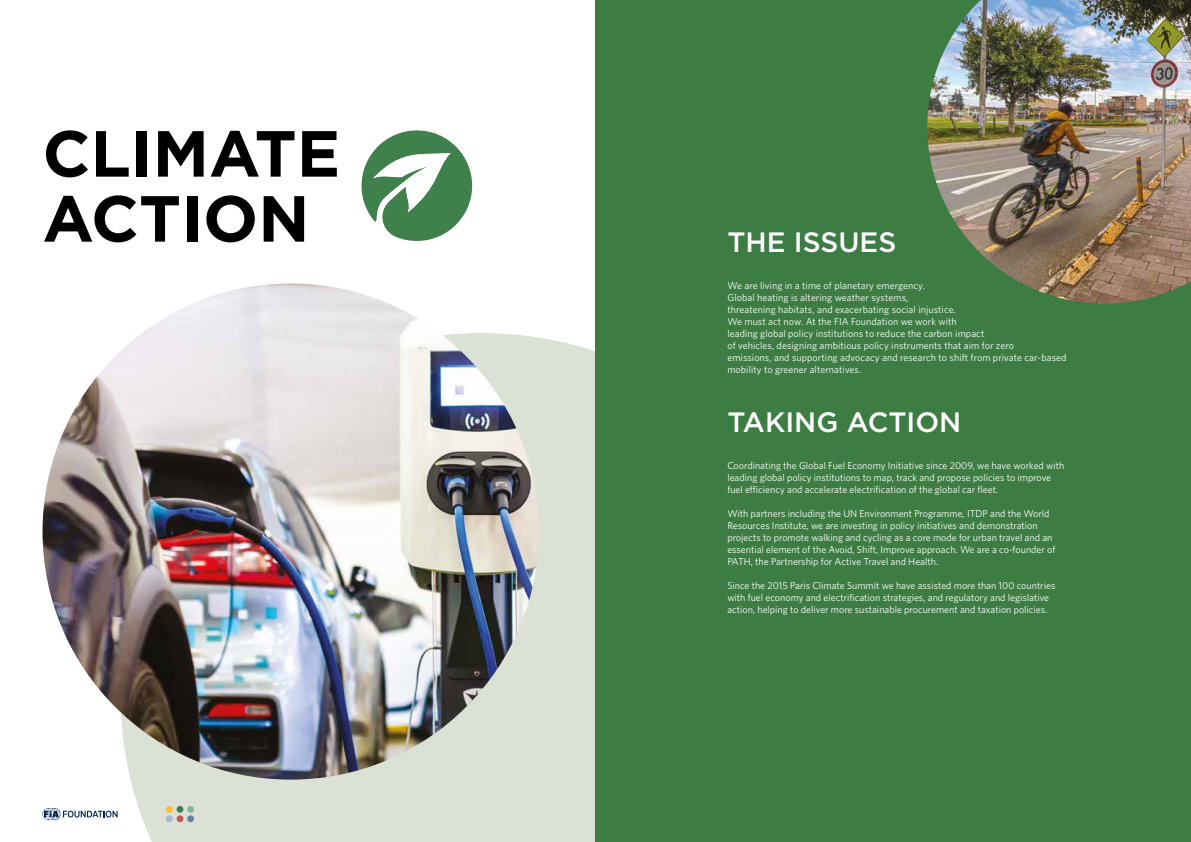
<style>
.page{position:relative;width:1191px;height:842px;background:#fff}
.page>*{position:absolute;margin:0;border:0;box-sizing:border-box;transform-origin:0 0}
.t1{font:700 65px/65px "Gotham HTF";color:#000}
.t2{font:500 28px "Gotham HTF";color:#fff}
.t3{font:10px/12px "Whitney";color:#fff}
</style>
<div class="page">
<div style="left:120px;top:333px;width:475px;height:509px;background:#dbe1d5"></div>
<div style="left:595px;top:0;width:596px;height:842px;background:#3d7d43"></div>
<svg style="left:43px;top:808px;width:75px;height:12px"></svg>
<img style="left:927px;top:0;width:264px;height:304px">
<img style="left:43px;top:283px;width:496px;height:497px;border-radius:248px">
<svg style="left:361px;top:130px;width:111px;height:111px"></svg>
<div style="left:166px;top:806px;width:7px;height:7px;background:#fbbc43;border-radius:50%"></div>
<div style="left:166px;top:815px;width:7px;height:7px;background:#a5b9cb;border-radius:50%"></div>
<div style="left:177px;top:806px;width:6px;height:7px;background:#3e804b;border-radius:50%"></div>
<div style="left:177px;top:815px;width:6px;height:7px;background:#c35a4a;border-radius:50%"></div>
<div style="left:187px;top:806px;width:7px;height:7px;background:#83b59c;border-radius:50%"></div>
<div style="left:187px;top:815px;width:7px;height:7px;background:#62849d;border-radius:50%"></div>
<h1 class="t1" style="left:43px;top:119px;width:299px">CLIMATE<br>ACTION</h1>
<h2 class="t2" style="left:727px;top:226px;width:170px">THE ISSUES</h2>
<p class="t3" style="left:727px;top:279px;width:340px">We are living in a time of planetary emergency.<br>Global heating is altering weather systems,<br>threatening habitats, and exacerbating social injustice.<br>We must act now. At the FIA Foundation we work with<br>leading global policy institutions to reduce the carbon impact<br>of vehicles, designing ambitious policy instruments that aim for zero<br>emissions, and supporting advocacy and research to shift from private car-based mobility to greener alternatives.</p>
<h2 class="t2" style="left:727px;top:406px;width:235px">TAKING ACTION</h2>
<p class="t3" style="left:727px;top:459px;width:338px">Coordinating the Global Fuel Economy Initiative since 2009, we have worked with leading global policy institutions to map, track and propose policies to improve fuel efficiency and accelerate electrification of the global car fleet.</p>
<p class="t3" style="left:727px;top:507px;width:329px">With partners including the UN Environment Programme, ITDP and the World Resources Institute, we are investing in policy initiatives and demonstration projects to promote walking and cycling as a core mode for urban travel and an essential element of the Avoid, Shift, Improve approach. We are a co-founder of PATH, the Partnership for Active Travel and Health.</p>
<p class="t3" style="left:727px;top:579px;width:329px">Since the 2015 Paris Climate Summit we have assisted more than 100 countries with fuel economy and electrification strategies, and regulatory and legislative action, helping to deliver more sustainable procurement and taxation policies.</p>
</div>
